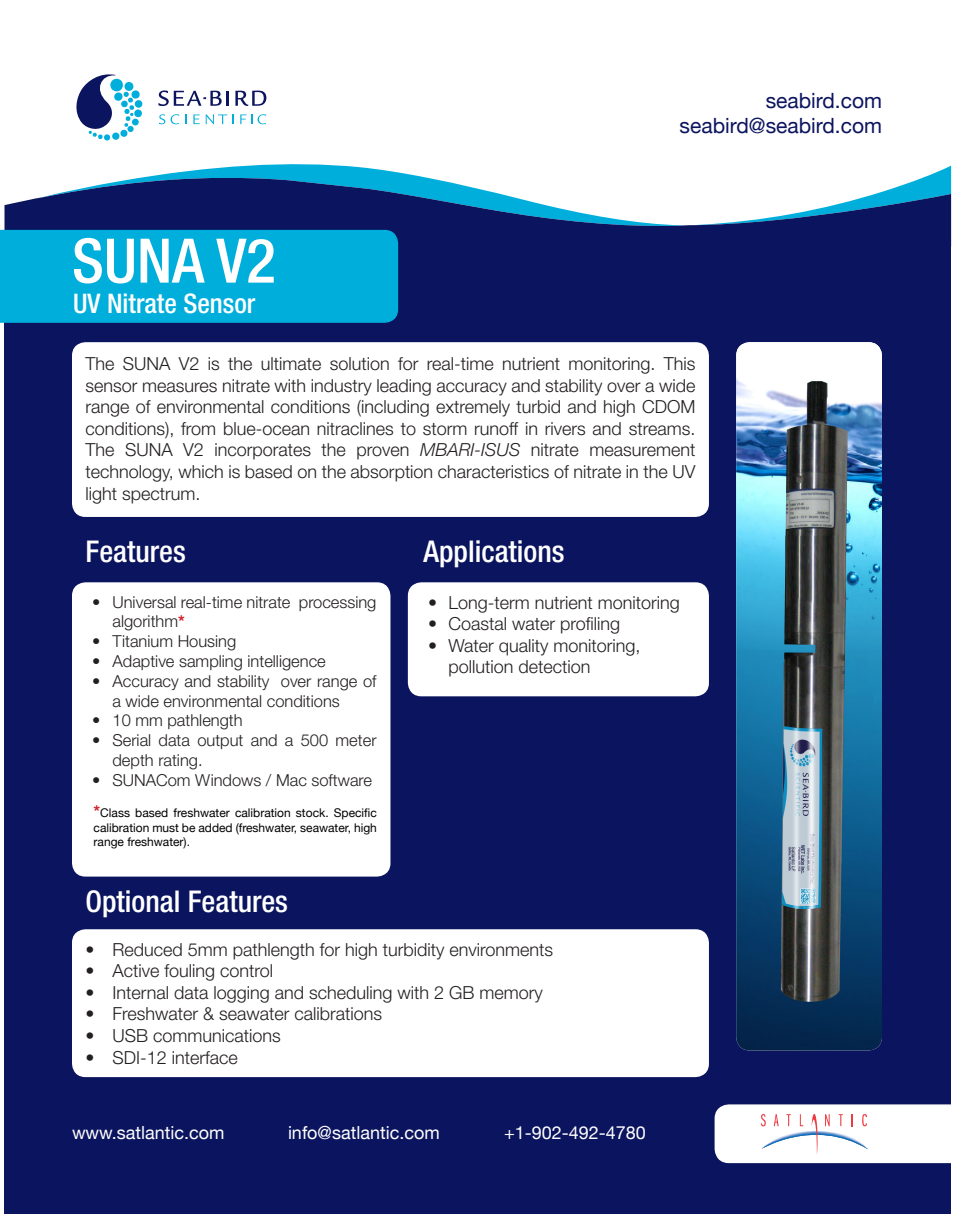
<style>
.page{position:relative;width:954px;height:1224px;background:#fff}
.page>*{position:absolute;margin:0;border:0;box-sizing:border-box;transform-origin:0 0}
.t1{font:500 condensed 61.5px "Helvetica Neue LT Std";color:#fff}
.t2{font:500 condensed 30px "Helvetica Neue LT Std";color:#fff}
.t3{font:500 condensed 27px "Helvetica Neue LT Std";color:#fff}
.t4{font:21px "Helvetica Neue";color:#0b145e}
.t5{font:300 18px/21.6px "Helvetica Neue LT Std";color:#231f20;text-align:justify}
.t6{font:18px "Helvetica Neue";color:#fff}
.t7{font:300 16.5px/19.8px "Helvetica Neue LT Std";color:#231f20}
.t8{font:12px/14.4px "Helvetica Neue";color:#000;text-align:justify}
.s1{font-style:italic}
.s2{font-weight:700;color:#d1232a}
.s3{font-family:"Helvetica Neue LT Std";font-weight:700;font-size:16.5px;color:#d1232a}
</style>
<div class="page">
<div style="left:4px;top:236px;width:947px;height:978px;background:#0b145e"></div>
<svg style="left:145px;top:164px;width:806px;height:13px"></svg>
<svg style="left:4px;top:177px;width:947px;height:70px;fill:#0b145e"></svg>
<img style="left:736px;top:342px;width:146px;height:708px">
<div style="left:72px;top:342px;width:637px;height:175px;background:#fff;border-radius:14px"></div>
<div style="left:72px;top:582px;width:318px;height:295px;background:#fff;border-radius:14px"></div>
<div style="left:72px;top:929px;width:637px;height:148px;background:#fff;border-radius:14px"></div>
<div style="left:408px;top:582px;width:301px;height:114px;background:#fff;border-radius:14px"></div>
<svg style="left:715px;top:1104px;width:236px;height:59px;background:#f7f5f8"></svg>
<div style="left:0;top:230px;width:398px;height:93px;background:#00aedc"></div>
<svg style="left:158px;top:90px;width:71px;height:16px"></svg>
<svg style="left:235px;top:91px;width:31px;height:15px"></svg>
<svg style="left:159px;top:114px;width:6px;height:10px"></svg>
<svg style="left:171px;top:114px;width:8px;height:10px"></svg>
<svg style="left:193px;top:114px;width:7px;height:10px"></svg>
<svg style="left:206px;top:114px;width:27px;height:10px"></svg>
<svg style="left:240px;top:114px;width:12px;height:10px"></svg>
<svg style="left:258px;top:114px;width:8px;height:10px"></svg>
<svg style="left:76px;top:74px;width:66px;height:67px"></svg>
<p class="t1" style="left:72px;top:224px;width:205px">SUNA V2</p>
<p class="t3" style="left:73px;top:287px;width:184px">UV Nitrate Sensor</p>
<p class="t4" style="left:766px;top:85px;width:118px">seabird.com</p>
<p class="t4" style="left:680px;top:110px;width:204px">seabird@seabird.com</p>
<p class="t5" style="left:86px;top:352px;width:611px">The SUNA V2 is the ultimate solution for real-time nutrient monitoring. This sensor measures nitrate with industry leading accuracy and stability over a wide range of environmental conditions (including extremely turbid and high CDOM conditions), from blue-ocean nitraclines to storm runoff in rivers and streams.<br>The SUNA V2 incorporates the proven <span class="s1">MBARI-ISUS</span> nitrate measurement technology, which is based on the absorption characteristics of nitrate in the UV light spectrum.</p>
<p class="t2" style="left:86px;top:534px;width:102px">Features</p>
<p class="t7" style="left:112px;top:591px;width:265px;text-indent:-20px">• Universal real-time nitrate processing algorithm<span class="s2">*</span></p>
<p class="t7" style="left:92px;top:631px;width:146px">• Titanium Housing</p>
<p class="t7" style="left:92px;top:651px;width:235px">• Adaptive sampling intelligence</p>
<p class="t7" style="left:112px;top:671px;width:266px;text-indent:-20px">• Accuracy and stability over range of a wide environmental conditions</p>
<p class="t7" style="left:92px;top:710px;width:152px">• 10 mm pathlength</p>
<p class="t7" style="left:112px;top:730px;width:266px;text-indent:-20px">• Serial data output and a 500 meter depth rating.</p>
<p class="t7" style="left:92px;top:770px;width:281px">• SUNACom Windows / Mac software</p>
<p class="t8" style="left:94px;top:806px;width:285px"><span class="s3">*</span>Class based freshwater calibration stock. Specific calibration must be added (freshwater, seawater, high range freshwater).</p>
<p class="t2" style="left:86px;top:883px;width:204px">Optional Features</p>
<p class="t2" style="left:424px;top:534px;width:143px">Applications</p>
<p class="t5" style="left:428px;top:591px;width:253px">• Long-term nutrient monitoring</p>
<p class="t5" style="left:428px;top:613px;width:193px">• Coastal water profiling</p>
<p class="t5" style="left:448px;top:634px;width:194px;text-indent:-20px">• Water quality monitoring, pollution detection</p>
<p class="t5" style="left:86px;top:938px;width:469px">• Reduced 5mm pathlength for high turbidity environments</p>
<p class="t5" style="left:86px;top:960px;width:189px">• Active fouling control</p>
<p class="t5" style="left:86px;top:981px;width:459px">• Internal data logging and scheduling with 2 GB memory</p>
<p class="t5" style="left:86px;top:1003px;width:298px">• Freshwater &amp; seawater calibrations</p>
<p class="t5" style="left:86px;top:1024px;width:197px">• USB communications</p>
<p class="t5" style="left:86px;top:1046px;width:154px">• SDI-12 interface</p>
<p class="t6" style="left:72px;top:1119px;width:154px">www.satlantic.com</p>
<p class="t6" style="left:288px;top:1119px;width:153px">info@satlantic.com</p>
<p class="t6" style="left:504px;top:1119px;width:143px">+1-902-492-4780</p>
</div>
